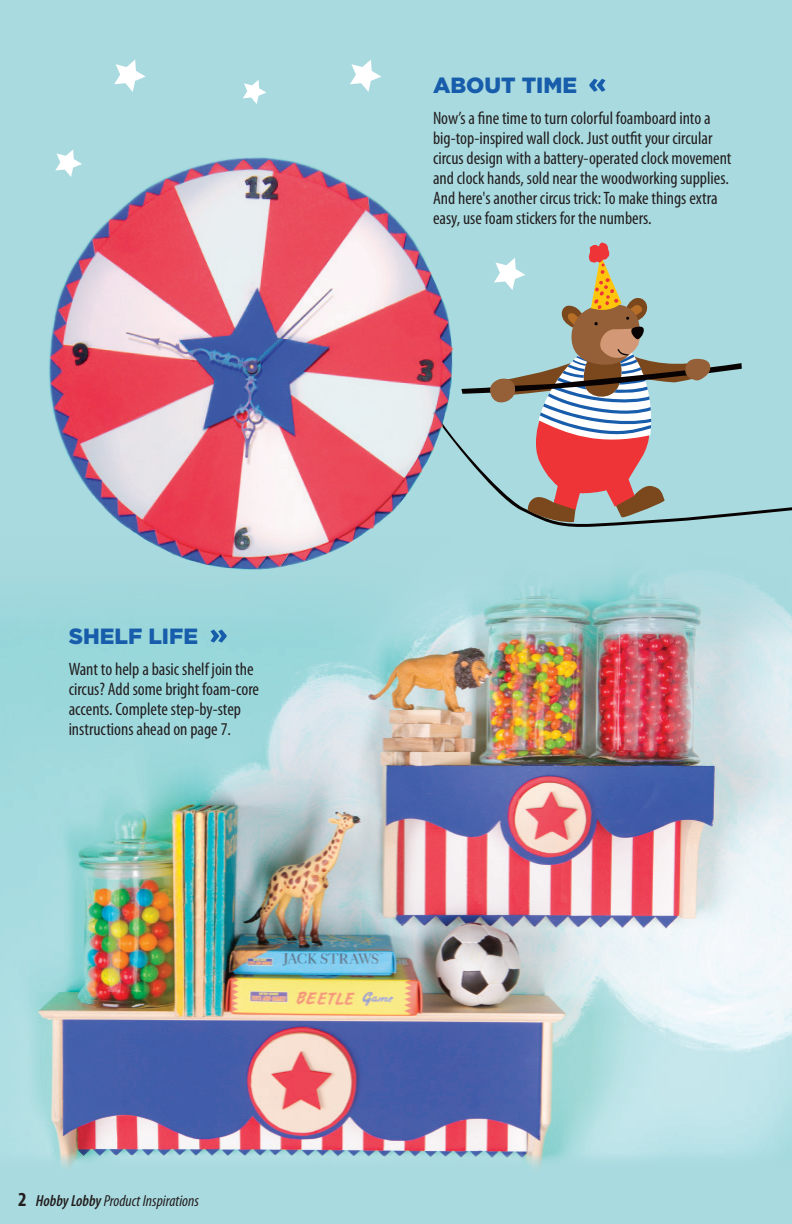
<style>
.page{position:relative;width:792px;height:1224px;background:#a9dadf}
.page>*{position:absolute;margin:0;border:0;box-sizing:border-box;transform-origin:0 0}
.t1{font:900 22px "Gotham";color:#185dab}
.t2{font:condensed 18px/20px "Myriad Pro";color:#231f20}
.t3{font:italic condensed 16px "Myriad Pro";color:#231f20}
.s1{font-weight:700;font-style:normal;font-size:20px}
.s2{font-weight:600}
</style>
<div class="page">
<img style="left:0;top:575px;width:792px;height:592px">
<svg style="left:211px;top:630px;width:16px;height:13px"></svg>
<svg style="left:589px;top:79px;width:16px;height:13px"></svg>
<svg style="left:551px;top:507px;width:241px;height:20px"></svg>
<svg style="left:36px;top:157px;width:432px;height:428px"></svg>
<svg style="left:114px;top:60px;width:32px;height:32px"></svg>
<svg style="left:243px;top:80px;width:23px;height:24px"></svg>
<svg style="left:55px;top:150px;width:27px;height:27px"></svg>
<svg style="left:350px;top:60px;width:31px;height:32px"></svg>
<svg style="left:461px;top:242px;width:281px;height:281px"></svg>
<p class="t1" style="left:69px;top:621px;width:131px">SHELF LIFE</p>
<p class="t2" style="left:69px;top:659px;width:192px">Want to help a basic shelf join the circus? Add some bright foam-core accents. Complete step-by-step instructions ahead on page 7.</p>
<p class="t1" style="left:433px;top:70px;width:146px">ABOUT TIME</p>
<p class="t2" style="left:433px;top:108px;width:300px">Now’s a fine time to turn colorful foamboard into a big-top-inspired wall clock. Just outfit your circular circus design with a battery-operated clock movement and clock hands, sold near the woodworking supplies.</p>
<p class="t2" style="left:433px;top:188px;width:286px">And here's another circus trick: To make things extra easy, use foam stickers for the numbers.</p>
<p class="t3" style="left:18px;top:1191px;width:182px"><span class="s1">2</span> <span class="s2">Hobby Lobby</span> Product Inspirations</p>
</div>
